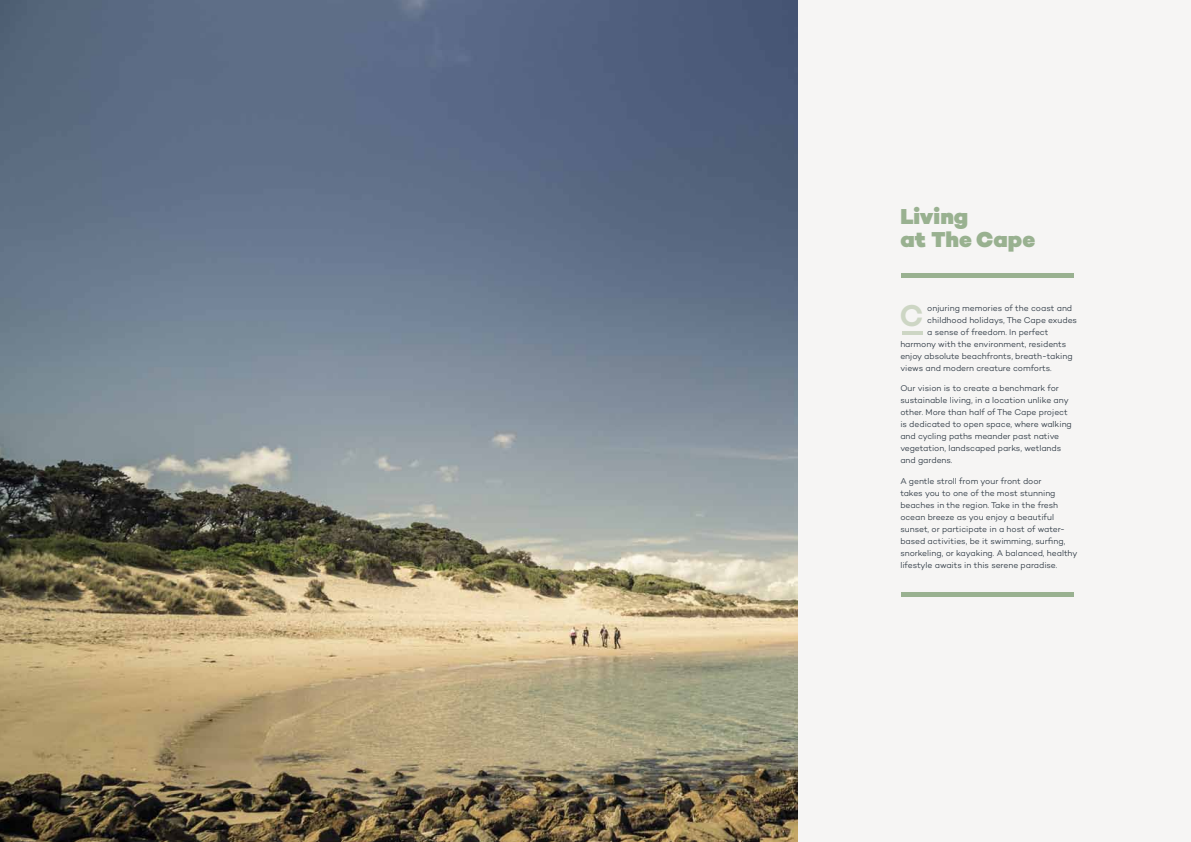
<style>
.page{position:relative;width:1191px;height:842px;background:#fff}
.page>*{position:absolute;margin:0;border:0;box-sizing:border-box;transform-origin:0 0}
.t1{font:600 30.6px "Campton";color:#cdd6c4}
.t2{font:900 22px/23px "Campton";color:#99b190}
.t3{font:300 8.5px/12px "Campton";letter-spacing:-.005em;color:#2b3641}
</style>
<div class="page">
<div style="left:595px;top:0;width:596px;height:842px;background:#f6f5f4"></div>
<img style="left:0;top:0;width:797px;height:842px">
<hr style="left:901px;top:274px;width:172px;height:4px;background:#99b190">
<hr style="left:901px;top:592px;width:172px;height:4px;background:#99b190">
<hr style="left:901px;top:331px;width:21px;height:4px;background:#cdd6c4">
<h2 class="t2" style="left:900px;top:206px;width:136px">Living<br>at The Cape</h2>
<p class="t3" style="left:927px;top:302px;width:146px">onjuring memories of the coast and</p>
<p class="t3" style="left:927px;top:314px;width:151px">childhood holidays, The Cape exudes</p>
<p class="t3" style="left:927px;top:326px;width:123px">a sense of freedom. In perfect</p>
<p class="t3" style="left:900px;top:338px;width:167px">harmony with the environment, residents</p>
<p class="t3" style="left:900px;top:350px;width:174px">enjoy absolute beachfronts, breath-taking</p>
<p class="t3" style="left:900px;top:362px;width:153px">views and modern creature comforts.</p>
<p class="t3" style="left:900px;top:382px;width:173px">Our vision is to create a benchmark for sustainable living, in a location unlike any other. More than half of The Cape project is dedicated to open space, where walking and cycling paths meander past native vegetation, landscaped parks, wetlands and gardens.</p>
<p class="t3" style="left:900px;top:475px;width:179px">A gentle stroll from your front door<br>takes you to one of the most stunning beaches in the region. Take in the fresh ocean breeze as you enjoy a beautiful sunset, or participate in a host of water&shy;based activities, be it swimming, surfing, snorkeling, or kayaking. A balanced, healthy lifestyle awaits in this serene paradise.</p>
<h1 class="t1" style="left:899px;top:296px;width:26px">C</h1>
</div>
